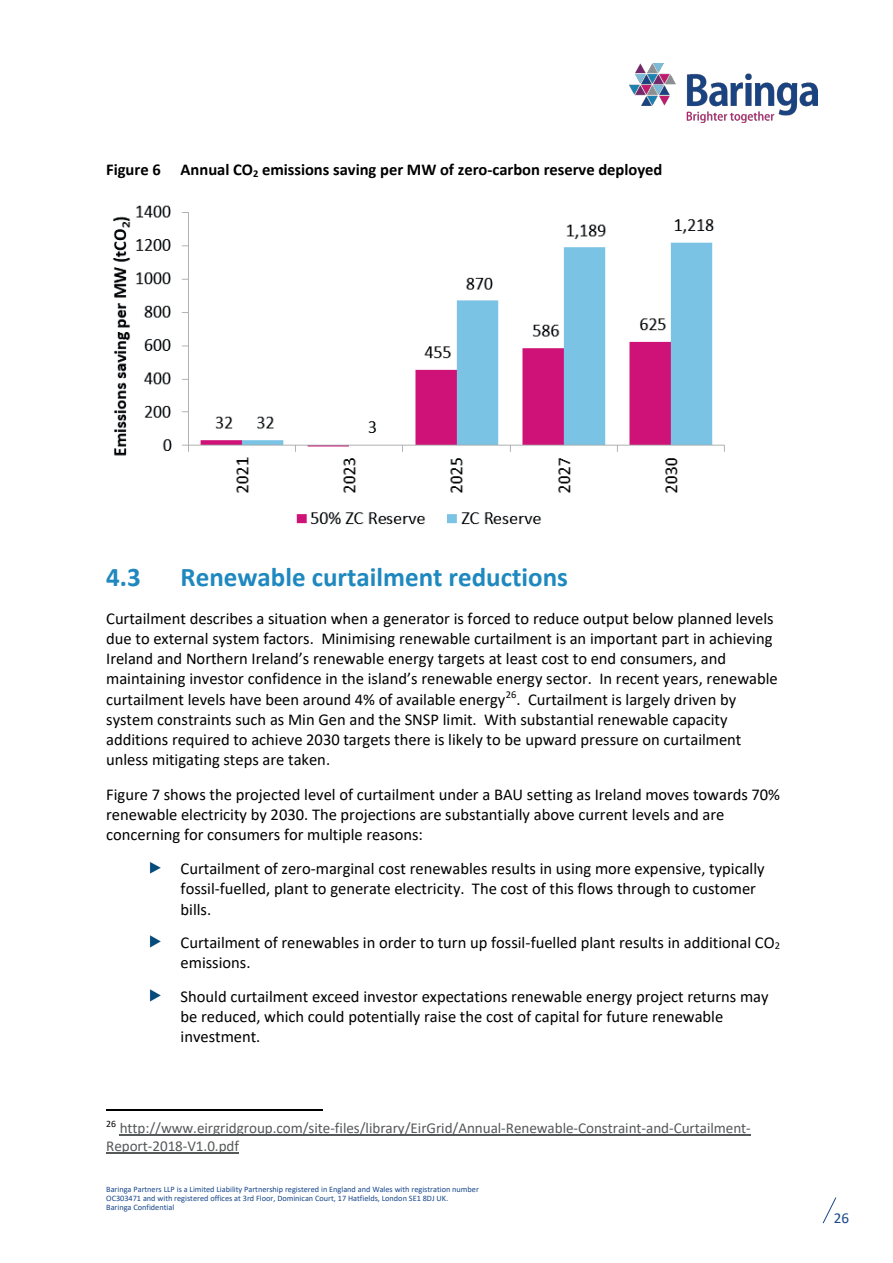
<style>
.page{position:relative;width:893px;height:1263px;background:#fff}
.page>*{position:absolute;margin:0;border:0;box-sizing:border-box;transform-origin:0 0}
.t1{font:700 27px "Calibri";color:#1e88bf}
.t2{font:16.5px/20.1px "Calibri";color:#000001}
.t3{font:700 16.5px "Calibri";color:#000001}
.t4{font:15.15px/18.3px "Calibri";letter-spacing:-.005em;color:#56595a}
.t5{font:15.15px "Calibri";color:#18478a}
.t6{font:8.25px/9px "Calibri";color:#18478a}
</style>
<div class="page">
<img style="left:629px;top:64px;width:188px;height:58px">
<svg style="left:823px;top:1197px;width:13px;height:26px"></svg>
<img style="left:149px;top:862px;width:12px;height:12px">
<img style="left:149px;top:935px;width:12px;height:13px">
<img style="left:149px;top:989px;width:12px;height:13px">
<hr style="left:106px;top:1110px;width:216px;height:1px;background:#000001">
<hr style="left:120px;top:1134px;width:631px;height:1px;background:#56595a">
<hr style="left:106px;top:1153px;width:133px;height:1px;background:#56595a">
<img style="left:113px;top:205px;width:612px;height:320px">
<p class="t3" style="left:106px;top:158px;width:558px">Figure 6 Annual CO<sub>2</sub> emissions saving per MW of zero-carbon reserve deployed</p>
<h1 class="t1" style="left:106px;top:558px;width:36px">4.3</h1>
<h1 class="t1" style="left:181px;top:558px;width:389px">Renewable curtailment reductions</h1>
<p class="t2" style="left:106px;top:608px;width:673px">Curtailment describes a situation when a generator is forced to reduce output below planned levels due to external system factors. Minimising renewable curtailment is an important part in achieving Ireland and Northern Ireland’s renewable energy targets at least cost to end consumers, and maintaining investor confidence in the island’s renewable energy sector. In recent years, renewable curtailment levels have been around 4% of available energy<sup>26</sup>. Curtailment is largely driven by system constraints such as Min Gen and the SNSP limit. With substantial renewable capacity additions required to achieve 2030 targets there is likely to be upward pressure on curtailment unless mitigating steps are taken.</p>
<p class="t2" style="left:106px;top:784px;width:675px">Figure 7 shows the projected level of curtailment under a BAU setting as Ireland moves towards 70% renewable electricity by 2030. The projections are substantially above current levels and are concerning for consumers for multiple reasons:</p>
<p class="t2" style="left:181px;top:858px;width:586px">Curtailment of zero-marginal cost renewables results in using more expensive, typically fossil-fuelled, plant to generate electricity. The cost of this flows through to customer bills.</p>
<p class="t2" style="left:181px;top:932px;width:601px">Curtailment of renewables in order to turn up fossil-fuelled plant results in additional CO<sub>2 </sub>emissions.</p>
<p class="t2" style="left:181px;top:986px;width:589px">Should curtailment exceed investor expectations renewable energy project returns may be reduced, which could potentially raise the cost of capital for future renewable investment.</p>
<p class="t4" style="left:106px;top:1118px;width:646px"><sup>26</sup> http://www.eirgridgroup.com/site-files/library/EirGrid/Annual-Renewable-Constraint-and-Curtailment-<br>Report-2018-V1.0.pdf</p>
<p class="t6" style="left:106px;top:1185px;width:374px">Baringa Partners LLP is a Limited Liability Partnership registered in England and Wales with registration number<br>OC303471 and with registered offices at 3rd Floor, Dominican Court, 17 Hatfields, London SE1 8DJ UK.<br>Baringa Confidential</p>
<p class="t5" style="left:834px;top:1207px;width:17px">26</p>
</div>
